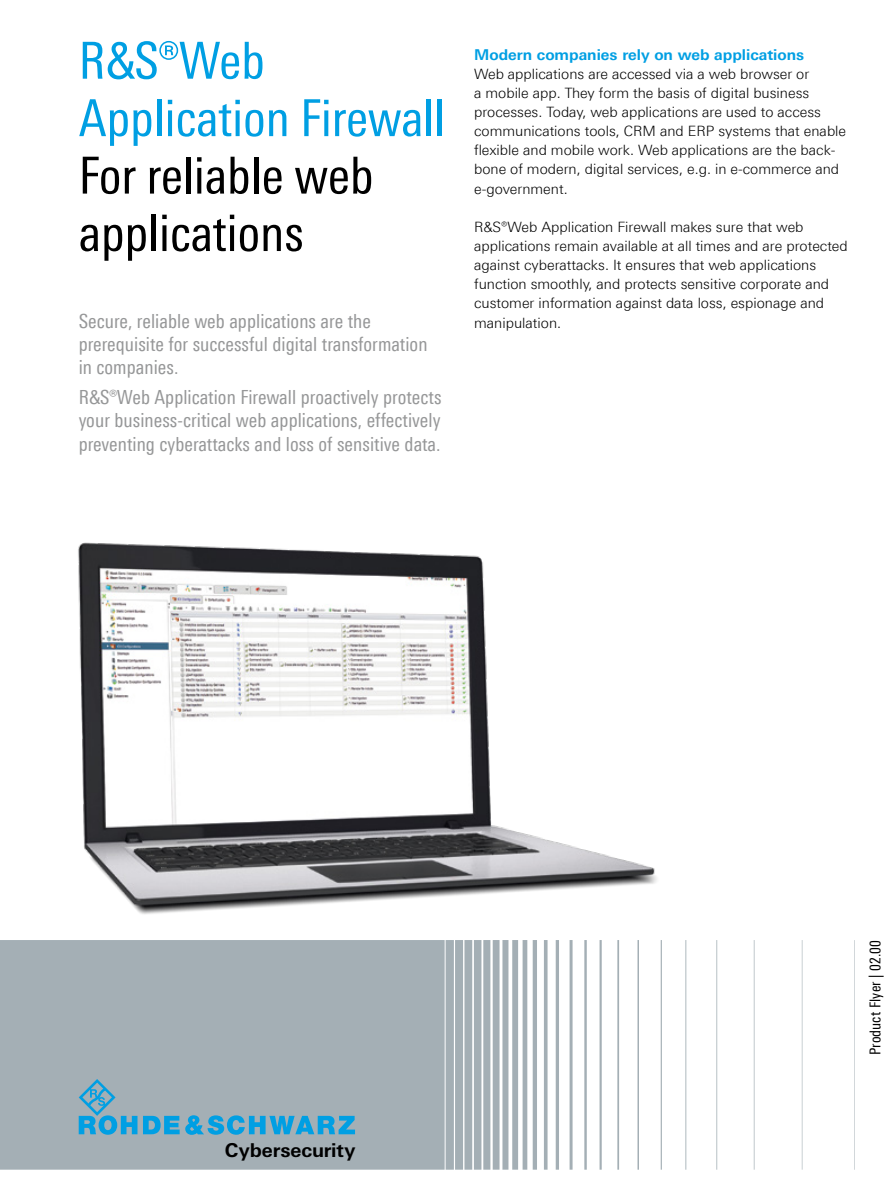
<style>
.page{position:relative;width:893px;height:1191px;background:#fff}
.page>*{position:absolute;margin:0;border:0;box-sizing:border-box;transform-origin:0 0}
.t1{font:51px/57.4px "Linotype Univers 420 Cn";color:#000}
.t2{font:51px/57.4px "Linotype Univers 420 Cn";color:#009fe3}
.t3{font:19.5px/23.4px "Linotype Univers 420 Cn";letter-spacing:.005em;color:#969798}
.t4{font:700 19.05px "Linotype Univers 630";color:#000}
.t5{font:700 15px "Linotype Univers 630";color:#009fe3}
.t6{font:15px "Linotype Univers 420 Cn";letter-spacing:.015em;color:#000}
.t7{font:300 14.25px/19.2px "Linotype Univers 330";color:#000}
</style>
<div class="page">
<img style="left:78px;top:542px;width:579px;height:372px">
<svg style="left:0;top:940px;width:855px;height:229px;fill:#a4afb5"></svg>
<svg style="left:79px;top:1079px;width:58px;height:55px;background:#6da9c4"></svg>
<svg style="left:143px;top:1115px;width:212px;height:19px;background:#47a5ce"></svg>
<h1 class="t2" style="left:79px;top:32px;width:368px">¸Web<br>Application Firewall</h1>
<h1 class="t1" style="left:79px;top:146px;width:296px">For reliable web applications</h1>
<h2 class="t3" style="left:79px;top:309px;width:350px">Secure, reliable web applications are the prerequisite for successful digital transformation in companies.</h2>
<h2 class="t3" style="left:79px;top:385px;width:364px;text-align:justify">¸Web Application Firewall proactively protects your business-critical web applications, effectively preventing cyberattacks and loss of sensitive data.</h2>
<p class="t5" style="left:474px;top:45px;width:332px">Modern companies rely on web applications</p>
<p class="t7" style="left:474px;top:64px;width:374px">Web applications are accessed via a web browser or<br>a mobile app. They form the basis of digital business processes. Today, web applications are used to access communications tools, CRM and ERP systems that enable flexible and mobile work. Web applications are the back&shy;bone of modern, digital services, e.g. in e-commerce and e-government.</p>
<p class="t7" style="left:474px;top:217px;width:375px">¸Web Application Firewall makes sure that web applications remain available at all times and are protected against cyberattacks. It ensures that web applications function smoothly, and protects sensitive corporate and customer information against data loss, espionage and manipulation.</p>
<h3 class="t4" style="left:225px;top:1138px;width:132px">Cybersecurity</h3>
<p class="t6" style="left:866px;top:1055px;width:117px;rotate:-90deg">Product Flyer | 02.00</p>
</div>
